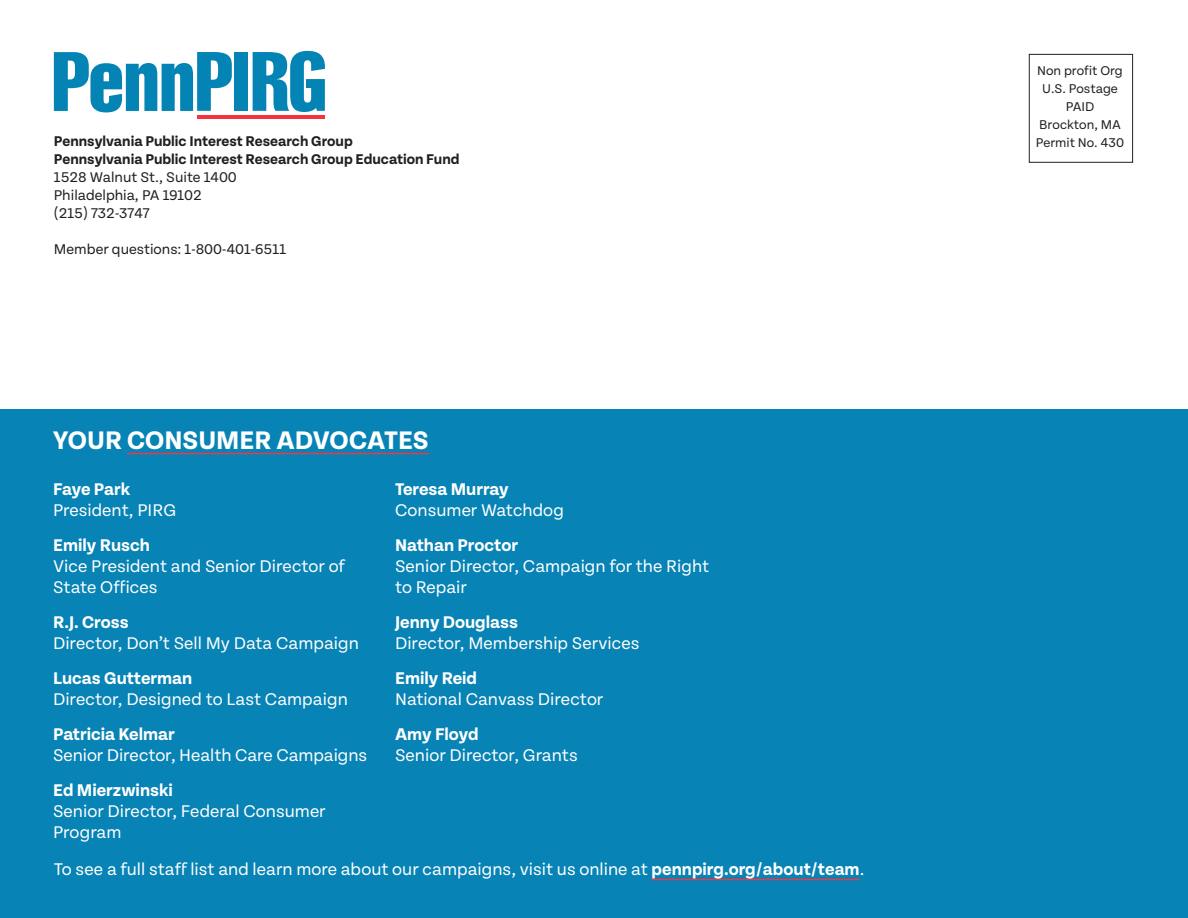
<style>
.page{position:relative;width:1188px;height:918px;background:#fff}
.page>*{position:absolute;margin:0;border:0;box-sizing:border-box;transform-origin:0 0}
.t1{font:700 27px "Tenon";color:#fff}
.t2{font:18px/21px "Tenon";color:#fff}
.t3{font:700 18px "Tenon";color:#fff}
.t4{font:700 15px/18px "Tenon";color:#231f20}
.t5{font:15px/18px "Tenon";color:#231f20}
.t6{font:13.5px/18px "Tenon";color:#231f20;text-align:center}
.s1{font-weight:700}
</style>
<div class="page">
<div style="left:0;top:409px;width:1188px;height:509px;background:#0783b5"></div>
<div style="left:1029px;top:54px;width:104px;height:109px;border:1px solid #231f20"></div>
<hr style="left:127px;top:453px;width:302px;height:1px;background:#ef3842">
<div style="left:234px;top:52px;width:14px;height:59px;background:#0384b5"></div>
<svg style="left:253px;top:51px;width:72px;height:61px"></svg>
<hr style="left:197px;top:115px;width:128px;height:3px;background:#f5333f">
<svg style="left:54px;top:52px;width:178px;height:60px"></svg>
<hr style="left:652px;top:879px;width:208px;height:1px;background:#ef3842">
<p class="t4" style="left:54px;top:132px;width:407px">Pennsylvania Public Interest Research Group<br>Pennsylvania Public Interest Research Group Education Fund</p>
<p class="t5" style="left:54px;top:168px;width:184px">1528 Walnut St., Suite 1400<br>Philadelphia, PA 19102 (215) 732-3747</p>
<p class="t5" style="left:54px;top:240px;width:234px">Member questions: 1-800-401-6511</p>
<h1 class="t1" style="left:53px;top:426px;width:377px">YOUR CONSUMER ADVOCATES</h1>
<p class="t3" style="left:53px;top:480px;width:79px">Faye Park</p>
<p class="t2" style="left:53px;top:500px;width:125px">President, PIRG</p>
<p class="t3" style="left:53px;top:536px;width:98px">Emily Rusch</p>
<p class="t2" style="left:53px;top:556px;width:293px">Vice President and Senior Director of<br>State Offices</p>
<p class="t3" style="left:53px;top:613px;width:77px">R.J. Cross</p>
<p class="t2" style="left:53px;top:633px;width:307px">Director, Don’t Sell My Data Campaign</p>
<p class="t3" style="left:53px;top:669px;width:141px">Lucas Gutterman</p>
<p class="t2" style="left:53px;top:689px;width:296px">Director, Designed to Last Campaign</p>
<p class="t3" style="left:53px;top:725px;width:123px">Patricia Kelmar</p>
<p class="t2" style="left:53px;top:745px;width:316px">Senior Director, Health Care Campaigns</p>
<p class="t3" style="left:53px;top:781px;width:121px">Ed Mierzwinski</p>
<p class="t2" style="left:53px;top:801px;width:274px">Senior Director, Federal Consumer<br>Program</p>
<p class="t3" style="left:395px;top:480px;width:115px">Teresa Murray</p>
<p class="t2" style="left:395px;top:500px;width:170px">Consumer Watchdog</p>
<p class="t3" style="left:395px;top:536px;width:125px">Nathan Proctor</p>
<p class="t2" style="left:395px;top:556px;width:316px">Senior Director, Campaign for the Right to Repair</p>
<p class="t3" style="left:395px;top:613px;width:124px">Jenny Douglass</p>
<p class="t2" style="left:395px;top:633px;width:246px">Director, Membership Services</p>
<p class="t3" style="left:395px;top:669px;width:84px">Emily Reid</p>
<p class="t2" style="left:395px;top:689px;width:210px">National Canvass Director</p>
<p class="t3" style="left:395px;top:725px;width:85px">Amy Floyd</p>
<p class="t2" style="left:395px;top:745px;width:184px">Senior Director, Grants</p>
<p class="t2" style="left:54px;top:859px;width:812px">To see a full staff list and learn more about our campaigns, visit us online at <span class="s1">pennpirg.org/about/team</span>.</p>
<p class="t6" style="left:1036px;top:62px;width:90px">Non profit Org<br>U.S. Postage<br>PAID<br>Brockton, MA<br>Permit No. 430</p>
</div>
